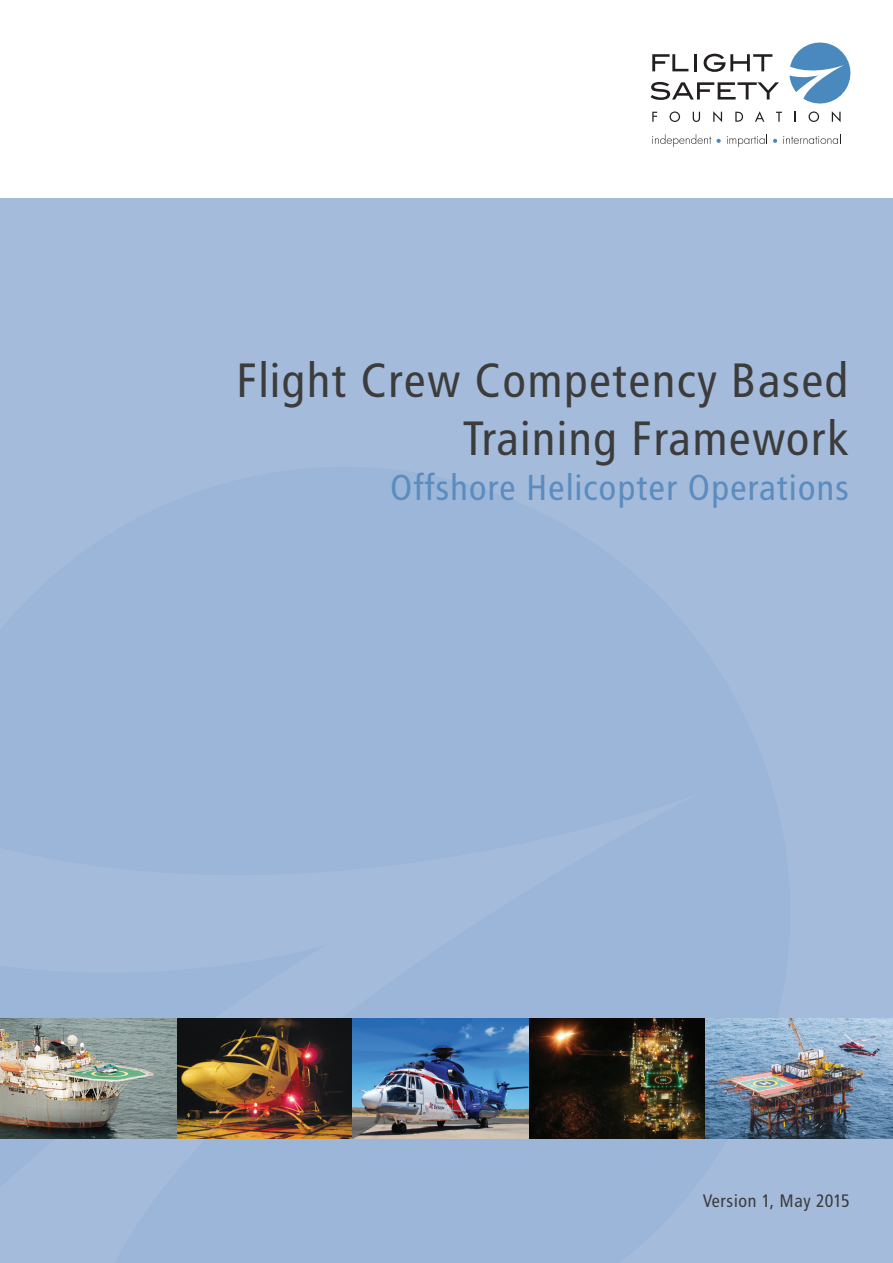
<style>
.page{position:relative;width:893px;height:1263px;background:#fff}
.page>*{position:absolute;margin:0;border:0;box-sizing:border-box;transform-origin:0 0}
.t1{font:48px/57.6px "Transit";color:#3c3c3c;text-align:right}
.t2{font:36px "Transit";color:#5b8cbf}
.t3{font:18px "Transit";color:#3c3c3c}
</style>
<div class="page">
<div style="left:0;top:199px;width:893px;height:1064px;background:#a4bbdb"></div>
<svg style="left:652px;top:54px;width:36px;height:17px"></svg>
<hr style="left:694px;top:54px;width:3px;height:17px;background:#231f20">
<svg style="left:704px;top:54px;width:68px;height:18px"></svg>
<svg style="left:651px;top:82px;width:128px;height:18px"></svg>
<svg style="left:652px;top:112px;width:5px;height:10px"></svg>
<svg style="left:669px;top:111px;width:11px;height:11px"></svg>
<svg style="left:693px;top:112px;width:7px;height:10px"></svg>
<svg style="left:713px;top:111px;width:9px;height:11px"></svg>
<svg style="left:735px;top:112px;width:8px;height:10px"></svg>
<svg style="left:755px;top:111px;width:9px;height:11px"></svg>
<svg style="left:776px;top:112px;width:6px;height:10px"></svg>
<svg style="left:789px;top:43px;width:61px;height:79px"></svg>
<svg style="left:727px;top:134px;width:40px;height:13px"></svg>
<svg style="left:783px;top:134px;width:58px;height:10px"></svg>
<svg style="left:773px;top:139px;width:4px;height:4px"></svg>
<svg style="left:652px;top:134px;width:69px;height:13px"></svg>
<img style="left:0;top:1018px;width:893px;height:121px">
<p class="t1" style="left:237px;top:352px;width:615px">Flight Crew Competency Based<br>Training Framework</p>
<p class="t2" style="left:390px;top:467px;width:461px">Offshore Helicopter Operations</p>
<p class="t3" style="left:703px;top:1190px;width:149px">Version 1, May 2015</p>
</div>
